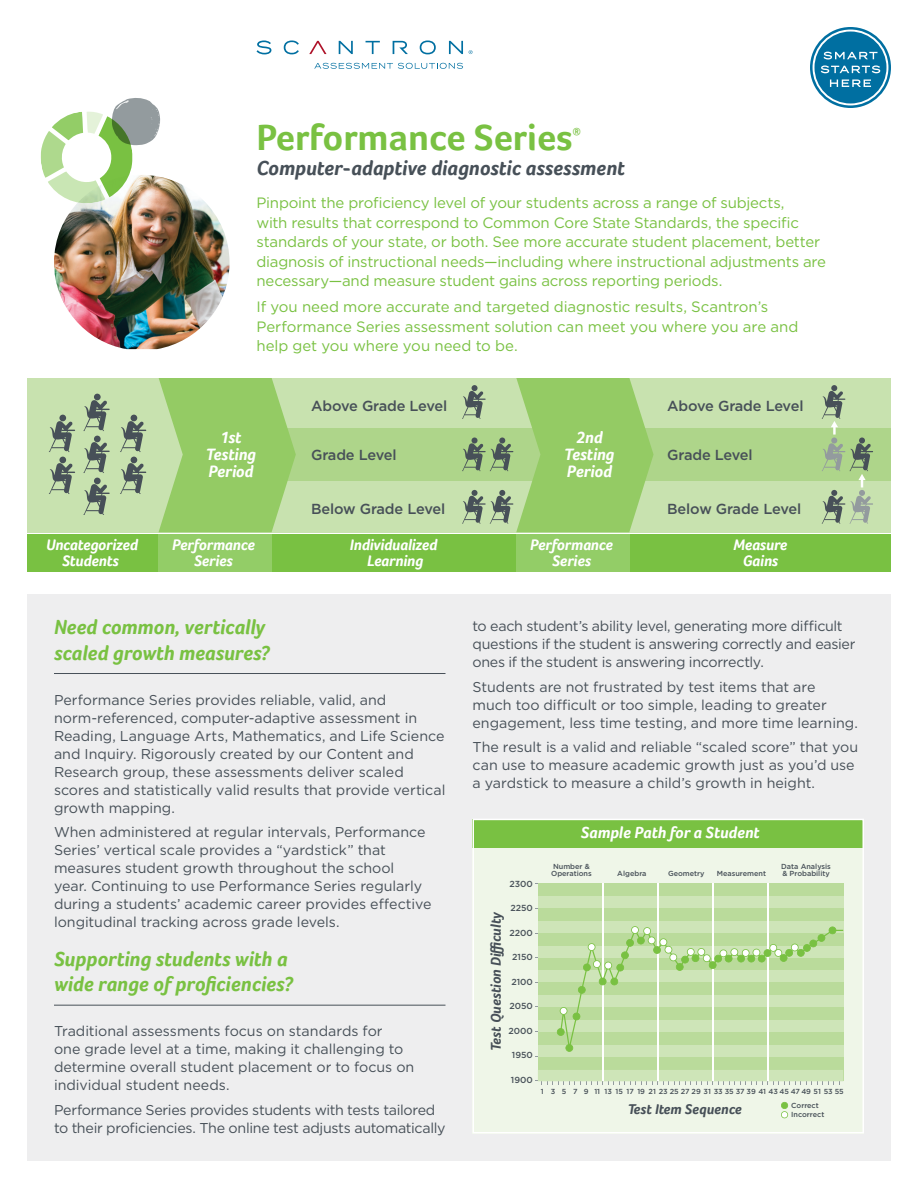
<style>
.page{position:relative;width:918px;height:1188px;background:#fff}
.page>*{position:absolute;margin:0;border:0;box-sizing:border-box;transform-origin:0 0}
.Page_TItle{font:700 37.5px "Foco";color:#79c142}
.Body_Head_1_-_Underl{font:italic 700 21px/25.2px "Foco";color:#79c142}
.Page_Subtitle{font:italic 700 21px "Foco";color:#475058}
.t1{font:italic 700 16.95px/17px "Foco";letter-spacing:-.01em;color:#fff;text-align:center}
.Body_Subhead_1{font:italic 700 16.65px "Foco";letter-spacing:-.005em;color:#fff}
.t2{font:italic 700 15.75px/15.8px "Foco";letter-spacing:-.01em;color:#fff;text-align:center}
.Intro{font:15px/19.5px "Gotham";letter-spacing:-.01em;color:#79c142}
.t3{font:500 14.55px "Gotham";letter-spacing:-.01em;color:#475058}
.t4{font:italic 700 14.55px "Foco";color:#475058}
.Body{font:14.25px/18px "Gotham";letter-spacing:-.005em;color:#475058}
.Page_TItle-2{font:700 10.5px "Foco";color:#79c142}
.t5{font:500 8.7px "Gotham";color:#475058}
.t6{font:500 7.35px/7.4px "Gotham";color:#475058}
</style>
<div class="page">
<div style="left:27px;top:594px;width:864px;height:567px;background:#eeeeef"></div>
<img style="left:54px;top:177px;width:176px;height:172px">
<svg style="left:41px;top:98px;width:120px;height:105px"></svg>
<div style="left:27px;top:534px;width:864px;height:38px;background:#79c142"></div>
<div style="left:159px;top:534px;width:113px;height:38px;background:#93cd67"></div>
<div style="left:516px;top:534px;width:113px;height:38px;background:#93cd67"></div>
<div style="left:27px;top:378px;width:864px;height:154px;background:#c8e2af"></div>
<div style="left:198px;top:429px;width:693px;height:52px;background:#aed58a"></div>
<svg style="left:159px;top:378px;width:137px;height:154px"></svg>
<svg style="left:462px;top:378px;width:192px;height:154px"></svg>
<svg style="left:83px;top:394px;width:27px;height:121px"></svg>
<svg style="left:49px;top:415px;width:26px;height:79px"></svg>
<svg style="left:120px;top:415px;width:26px;height:79px"></svg>
<svg style="left:822px;top:385px;width:51px;height:139px"></svg>
<div style="left:473px;top:819px;width:391px;height:314px;background:#eff6e8"></div>
<div style="left:473px;top:819px;width:391px;height:28px;background:#79c142"></div>
<div style="left:538px;top:883px;width:305px;height:198px;background:#badb9b"></div>
<svg style="left:535px;top:1070px;width:308px;height:15px"></svg>
<div style="left:538px;top:1045px;width:305px;height:11px;background:#cee5b8"></div>
<div style="left:538px;top:1020px;width:305px;height:12px;background:#cee5b8"></div>
<div style="left:538px;top:996px;width:305px;height:11px;background:#cee5b8"></div>
<div style="left:538px;top:971px;width:305px;height:11px;background:#cee5b8"></div>
<div style="left:538px;top:946px;width:305px;height:11px;background:#cee5b8"></div>
<div style="left:538px;top:921px;width:305px;height:12px;background:#cee5b8"></div>
<div style="left:538px;top:897px;width:305px;height:11px;background:#cee5b8"></div>
<hr style="left:602px;top:883px;width:1px;height:198px;background:#fff">
<hr style="left:657px;top:883px;width:1px;height:198px;background:#fff">
<hr style="left:712px;top:883px;width:1px;height:198px;background:#fff">
<hr style="left:767px;top:883px;width:1px;height:198px;background:#fff">
<svg style="left:781px;top:1102px;width:7px;height:16px"></svg>
<svg style="left:557px;top:926px;width:286px;height:126px"></svg>
<div style="left:472px;top:819px;width:392px;height:314px;border:2px solid #fff"></div>
<svg style="left:257px;top:40px;width:206px;height:14px"></svg>
<svg style="left:314px;top:63px;width:149px;height:6px"></svg>
<svg style="left:469px;top:50px;width:3px;height:4px"></svg>
<svg style="left:810px;top:27px;width:81px;height:81px"></svg>
<hr style="left:54px;top:673px;width:392px;height:1px;background:#475058">
<hr style="left:54px;top:1005px;width:392px;height:1px;background:#475058">
<p class="Page_TItle" style="left:256px;top:115px;width:318px">Performance Series</p>
<p class="Page_TItle-2" style="left:573px;top:125px;width:10px">®</p>
<p class="Page_Subtitle" style="left:256px;top:156px;width:370px">Computer-adaptive diagnostic assessment</p>
<p class="Intro" style="left:256px;top:193px;width:571px">Pinpoint the proficiency level of your students across a range of subjects,<br>with results that correspond to Common Core State Standards, the specific standards of your state, or both. See more accurate student placement, better diagnosis of instructional needs—including where instructional adjustments are necessary—and measure student gains across reporting periods.</p>
<p class="Intro" style="left:256px;top:297px;width:543px">If you need more accurate and targeted diagnostic results, Scantron’s<br>Performance Series assessment solution can meet you where you are and help get you where you need to be.</p>
<p class="t1" style="left:206px;top:429px;width:52px">1st<br>Testing<br>Period</p>
<p class="t3" style="left:311px;top:396px;width:138px">Above Grade Level</p>
<p class="t3" style="left:311px;top:445px;width:87px">Grade Level</p>
<p class="t3" style="left:311px;top:499px;width:136px">Below Grade Level</p>
<p class="t1" style="left:564px;top:429px;width:52px">2nd<br>Testing<br>Period</p>
<p class="t3" style="left:667px;top:396px;width:138px">Above Grade Level</p>
<p class="t3" style="left:667px;top:445px;width:87px">Grade Level</p>
<p class="t3" style="left:667px;top:499px;width:136px">Below Grade Level</p>
<p class="t2" style="left:172px;top:537px;width:84px">Performance<br>Series</p>
<p class="t2" style="left:530px;top:537px;width:84px">Performance<br>Series</p>
<p class="t2" style="left:46px;top:537px;width:93px">Uncategorized<br>Students</p>
<p class="t2" style="left:350px;top:537px;width:89px">Individualized<br>Learning</p>
<p class="t2" style="left:734px;top:537px;width:55px">Measure<br>Gains</p>
<p class="Body_Head_1_-_Underl" style="left:54px;top:615px;width:217px">Need common, vertically scaled growth measures?</p>
<p class="Body" style="left:54px;top:690px;width:393px">Performance Series provides reliable, valid, and norm-referenced, computer-adaptive assessment in Reading, Language Arts, Mathematics, and Life Science and Inquiry. Rigorously created by our Content and Research group, these assessments deliver scaled scores and statistically valid results that provide vertical growth mapping.</p>
<p class="Body" style="left:54px;top:823px;width:379px">When administered at regular intervals, Performance Series’ vertical scale provides a “yardstick” that measures student growth throughout the school<br>year. Continuing to use Performance Series regularly during a students’ academic career provides effective longitudinal tracking across grade levels.</p>
<p class="Body_Head_1_-_Underl" style="left:54px;top:946px;width:241px">Supporting students with a wide range of proficiencies?</p>
<p class="Body" style="left:54px;top:1022px;width:362px">Traditional assessments focus on standards for<br>one grade level at a time, making it challenging to determine overall student placement or to focus on individual student needs.</p>
<p class="Body" style="left:54px;top:1101px;width:393px">Performance Series provides students with tests tailored to their proficiencies. The online test adjusts automatically</p>
<p class="Body" style="left:472px;top:616px;width:385px">to each student’s ability level, generating more difficult questions if the student is answering correctly and easier ones if the student is answering incorrectly.</p>
<p class="Body" style="left:472px;top:677px;width:387px">Students are not frustrated by test items that are much too difficult or too simple, leading to greater engagement, less time testing, and more time learning.</p>
<p class="Body" style="left:472px;top:738px;width:387px">The result is a valid and reliable “scaled score” that you can use to measure academic growth just as you’d use a yardstick to measure a child’s growth in height.</p>
<p class="Body_Subhead_1" style="left:581px;top:823px;width:181px">Sample Path for a Student</p>
<p class="t5" style="left:509px;top:878px;width:25px">2300</p>
<p class="t5" style="left:510px;top:902px;width:24px">2250</p>
<p class="t5" style="left:509px;top:927px;width:25px">2200</p>
<p class="t5" style="left:512px;top:951px;width:22px">2150</p>
<p class="t5" style="left:511px;top:976px;width:23px">2100</p>
<p class="t5" style="left:509px;top:1000px;width:25px">2050</p>
<p class="t5" style="left:508px;top:1025px;width:26px">2000</p>
<p class="t5" style="left:512px;top:1050px;width:23px">1950</p>
<p class="t5" style="left:511px;top:1074px;width:23px">1900</p>
<p class="t4" style="left:487px;top:1051px;width:140px;rotate:-90deg">Test Question Difficulty</p>
<p class="t6" style="left:551px;top:863px;width:42px">Number &amp;<br>Operations</p>
<p class="t6" style="left:617px;top:870px;width:31px">Algebra</p>
<p class="t6" style="left:668px;top:870px;width:38px">Geometry</p>
<p class="t6" style="left:717px;top:870px;width:51px">Measurement</p>
<p class="t6" style="left:781px;top:863px;width:51px">Data Analysis &amp; Probability</p>
<p class="t6" style="left:791px;top:1085px;width:54px;line-height:13.8px;text-indent:-250px">1 3 5 7 9 11 13 15 17 19 21 2325272931 33353739414345474951 5355<br>Correct</p>
<p class="t6" style="left:791px;top:1111px;width:35px">Incorrect</p>
<p class="t4" style="left:628px;top:1100px;width:116px">Test Item Sequence</p>
</div>
